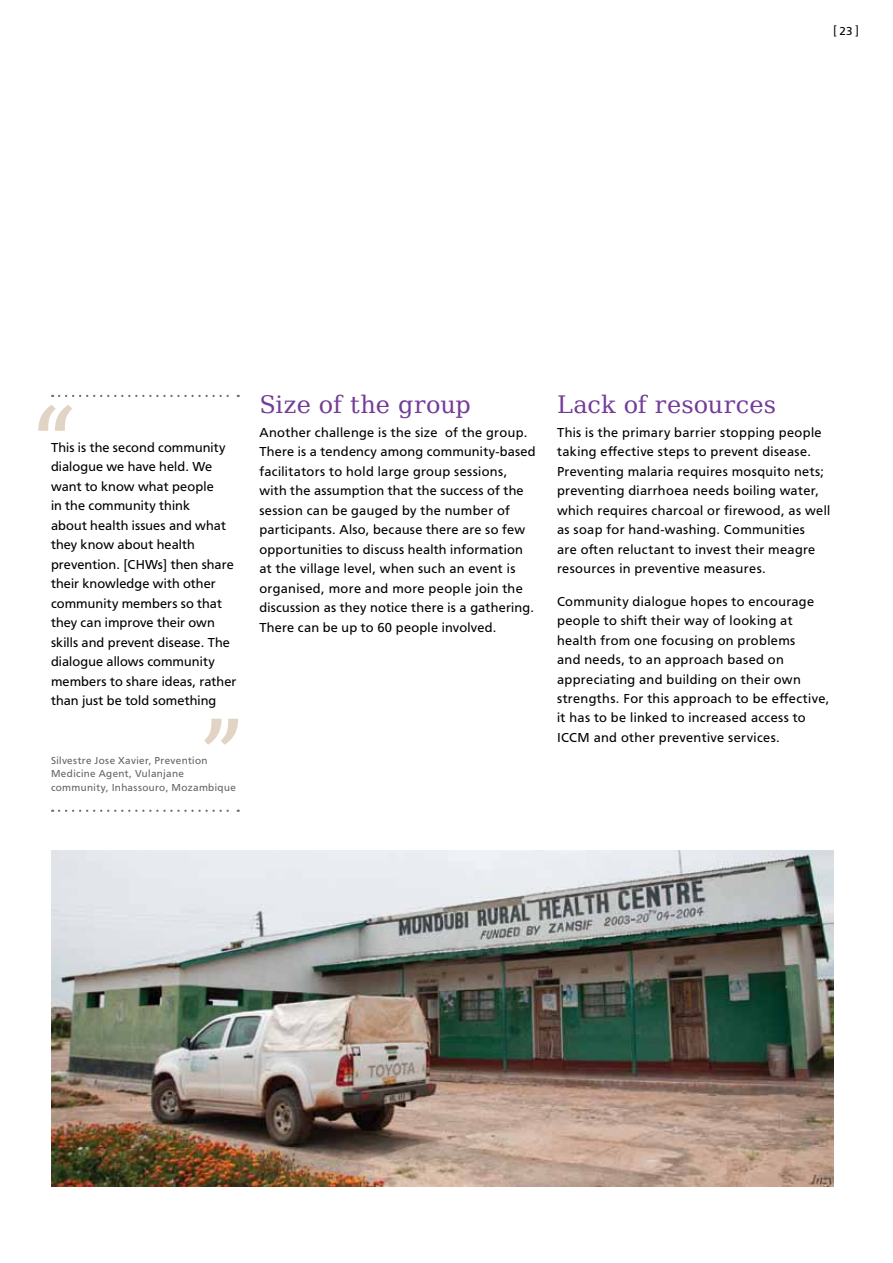
<style>
.page{position:relative;width:893px;height:1263px;background:#fff}
.page>*{position:absolute;margin:0;border:0;box-sizing:border-box;transform-origin:0 0}
.t1{font:24px "Bitstream Vera Serif";color:#733c97}
.t2{font:13.5px/19.5px "Carto Gothic Std";letter-spacing:.025em;color:#000}
.t3{font:12px "Carto Gothic Std";color:#000}
.t4{font:10.5px/13.5px "Carto Gothic Std";letter-spacing:.035em;color:#636466}
</style>
<div class="page">
<svg style="left:59px;top:395px;width:180px;height:2px"></svg>
<svg style="left:59px;top:810px;width:180px;height:2px"></svg>
<svg style="left:204px;top:719px;width:34px;height:26px"></svg>
<svg style="left:38px;top:405px;width:34px;height:26px"></svg>
<img style="left:51px;top:850px;width:782px;height:336px">
<p class="t3" style="left:833px;top:23px;width:27px">[23]</p>
<p class="t2" style="left:51px;top:437px;width:187px">This is the second community dialogue we have held. We want to know what people<br>in the community think<br>about health issues and what they know about health prevention. [CHWs] then share their knowledge with other community members so that they can improve their own skills and prevent disease. The dialogue allows community members to share ideas, rather than just be told something</p>
<p class="t4" style="left:51px;top:753px;width:186px">Silvestre Jose Xavier, Prevention<br>Medicine Agent, Vulanjane community, I nhassouro, Mozambique</p>
<h1 class="t1" style="left:259px;top:391px;width:213px">Size of the group</h1>
<p class="t2" style="left:259px;top:423px;width:278px">Another challenge is the size of the group.<br>There is a tendency among community-based facilitators to hold large group sessions, with the assumption that the success of the session can be gauged by the number of participants. Also, because there are so few opportunities to discuss health information at the village level, when such an event is organised, more and more people join the discussion as they notice there is a gathering.<br>There can be up to 60 people involved.</p>
<h1 class="t1" style="left:557px;top:391px;width:221px">Lack of resources</h1>
<p class="t2" style="left:557px;top:423px;width:275px">This is the primary barrier stopping people taking effective steps to prevent disease.<br>Preventing malaria requires mosquito nets; preventing diarrhoea needs boiling water, which requires charcoal or firewood, as well as soap for hand-washing. Communities<br>are often reluctant to invest their meagre resources in preventive measures.</p>
<p class="t2" style="left:557px;top:591px;width:274px">Community dialogue hopes to encourage people to shift their way of looking at health from one focusing on problems<br>and needs, to an approach based on appreciating and building on their own strengths. For this approach to be effective, it has to be linked to increased access to<br>I CCM and other preventive services.</p>
</div>
